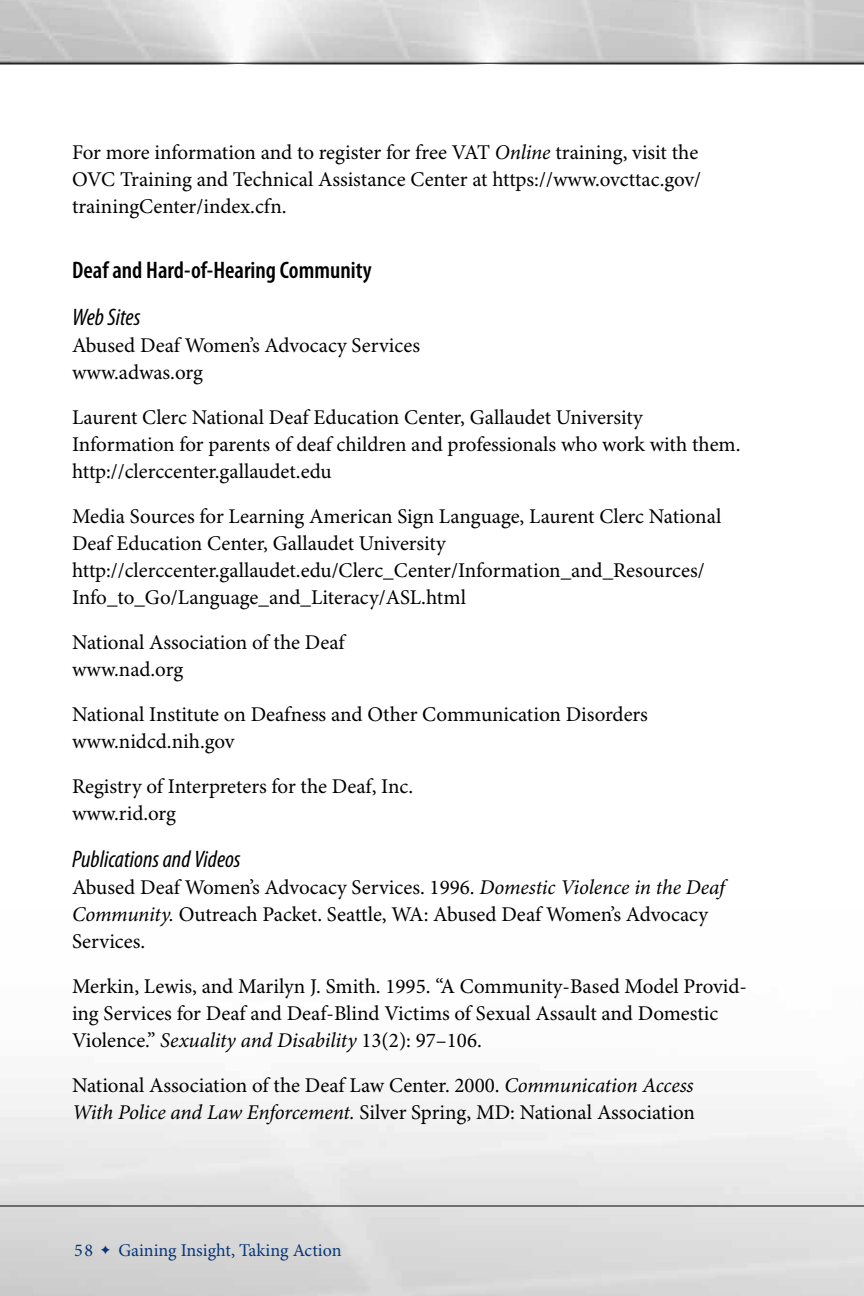
<style>
.page{position:relative;width:864px;height:1296px;background:#fff}
.page>*{position:absolute;margin:0;border:0;box-sizing:border-box;transform-origin:0 0}
.t1{font:600 condensed 24px "Myriad Pro";color:#000}
.t2{font:italic condensed 24px "Myriad Pro";color:#000}
.t3{font:21px/27px "Minion Pro";color:#000}
.t4{font:18px "Minion Pro";color:#06357a}
.s1{font-style:italic}
</style>
<div class="page">
<img style="left:0;top:0;width:864px;height:65px">
<hr style="left:0;top:63px;width:864px;height:1px;background:#000">
<hr style="left:0;top:1206px;width:864px;height:1px;background:#000">
<svg style="left:101px;top:1246px;width:9px;height:8px"></svg>
<p class="t3" style="left:72px;top:140px;width:631px">For more information and to register for free VAT <span class="s1">Online</span> training, visit the<br>OVC Training and Technical Assistance Center at https://www.ovcttac.gov/ trainingCenter/index.cfn.</p>
<h3 class="t1" style="left:72px;top:257px;width:301px">Deaf and Hard-of-Hearing Community</h3>
<h3 class="t2" style="left:72px;top:304px;width:70px">Web Sites</h3>
<p class="t3" style="left:72px;top:333px;width:350px">Abused Deaf Women’s Advocacy Services www.adwas.org</p>
<p class="t3" style="left:72px;top:405px;width:670px">Laurent Clerc National Deaf Education Center, Gallaudet University<br>Information for parents of deaf children and professionals who work with them. http://clerccenter.gallaudet.edu</p>
<p class="t3" style="left:72px;top:504px;width:651px">Media Sources for Learning American Sign Language, Laurent Clerc National Deaf Education Center, Gallaudet University http://clerccenter.gallaudet.edu/Clerc_Center/Information_and_Resources/ Info_to_Go/Language_and_Literacy/ASL.html</p>
<p class="t3" style="left:72px;top:630px;width:274px">National Association of the Deaf www.nad.org</p>
<p class="t3" style="left:72px;top:702px;width:577px">National Institute on Deafness and Other Communication Disorders www.nidcd.nih.gov</p>
<p class="t3" style="left:72px;top:774px;width:343px">Registry of Interpreters for the Deaf, Inc.</p>
<p class="t3" style="left:72px;top:801px;width:106px">www.rid.org</p>
<h3 class="t2" style="left:72px;top:846px;width:170px">Publications and Videos</h3>
<p class="t3" style="left:72px;top:874px;width:654px">Abused Deaf Women’s Advocacy Services. 1996. <span class="s1">Domestic Violence in the Deaf<br>Community.</span> Outreach Packet. Seattle, WA: Abused Deaf Women’s Advocacy<br>Services.</p>
<p class="t3" style="left:72px;top:973px;width:677px">Merkin, Lewis, and Marilyn J. Smith. 1995. “A Community-Based Model Provid&shy;ing Services for Deaf and Deaf-Blind Victims of Sexual Assault and Domestic<br>Violence.” <span class="s1">Sexuality and Disability</span> 13(2): 97–106.</p>
<p class="t3" style="left:72px;top:1072px;width:625px">National Association of the Deaf Law Center. 2000. <span class="s1">Communication Access<br>With Police and Law Enforcement.</span> Silver Spring, MD: National Association</p>
<p class="t4" style="left:74px;top:1240px;width:21px">58</p>
<p class="t4" style="left:118px;top:1240px;width:225px">Gaining Insight, Taking Action</p>
</div>
